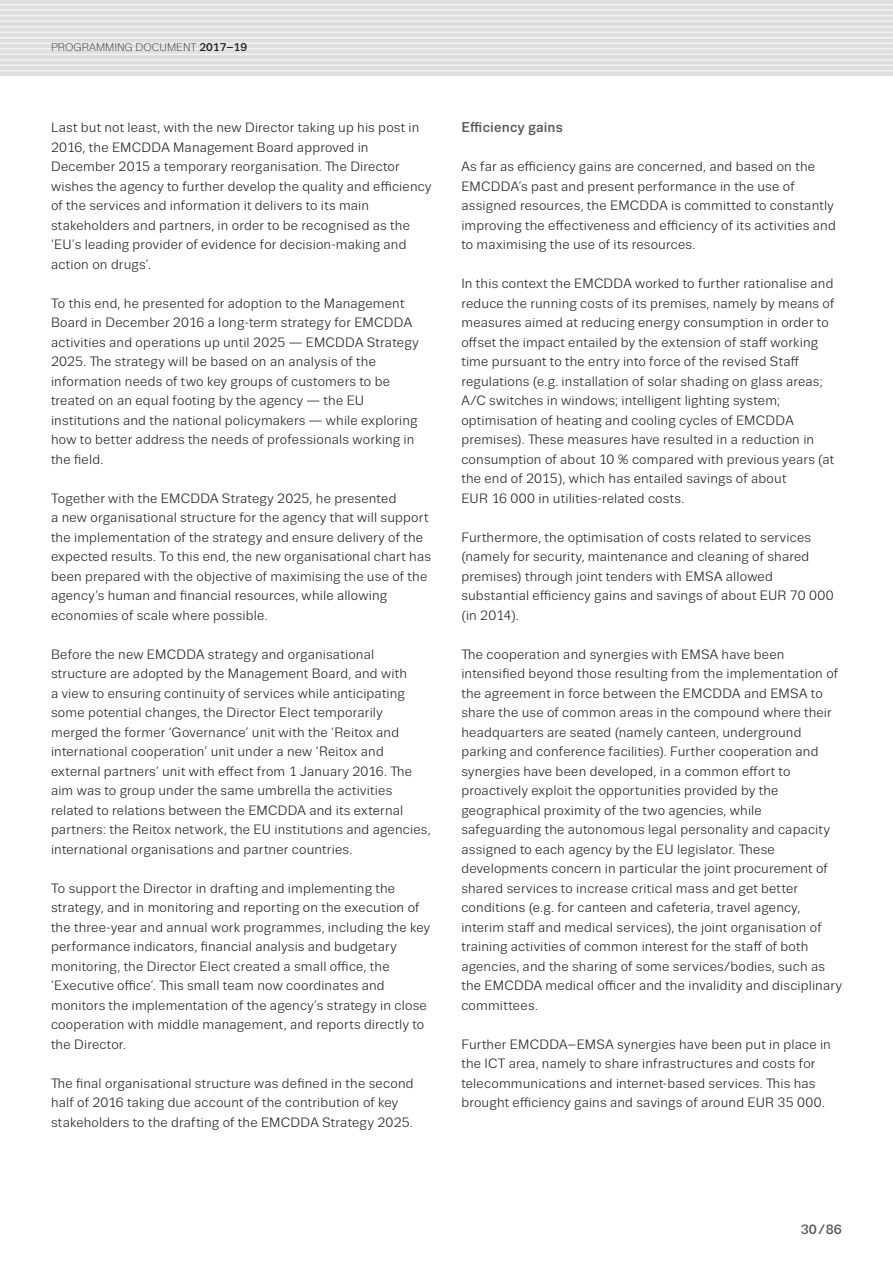
<style>
.page{position:relative;width:893px;height:1263px;background:#fff}
.page>*{position:absolute;margin:0;border:0;box-sizing:border-box;transform-origin:0 0}
.IV_Headline{font:500 14.25px "Trivia Sans";letter-spacing:.015em;color:#57585a}
.TEXT_Regular_9_13{font:13.5px/19.5px "Trivia Sans";letter-spacing:.015em;color:#231f20}
.t1{font:500 13.5px "Trivia Sans";color:#57585a}
.t2{font:300 11.25px "Trivia Sans";color:#231f20}
.s1{font-weight:500}
</style>
<div class="page">
<div style="left:0;top:0;width:893px;height:76px;background:#dddee0"></div>
<hr style="left:0;top:4px;width:893px;height:1px;background:#f2f3f4">
<hr style="left:0;top:9px;width:893px;height:2px;background:#f2f3f4">
<hr style="left:0;top:15px;width:893px;height:1px;background:#f2f3f4">
<hr style="left:0;top:20px;width:893px;height:2px;background:#f2f3f4">
<hr style="left:0;top:26px;width:893px;height:1px;background:#f2f3f4">
<hr style="left:0;top:31px;width:893px;height:2px;background:#f2f3f4">
<hr style="left:0;top:37px;width:893px;height:1px;background:#f2f3f4">
<hr style="left:0;top:43px;width:893px;height:1px;background:#f2f3f4">
<hr style="left:0;top:48px;width:893px;height:2px;background:#f2f3f4">
<hr style="left:0;top:54px;width:893px;height:1px;background:#f2f3f4">
<hr style="left:0;top:59px;width:893px;height:2px;background:#f2f3f4">
<hr style="left:0;top:65px;width:893px;height:1px;background:#f2f3f4">
<hr style="left:0;top:70px;width:893px;height:2px;background:#f2f3f4">
<p class="t2" style="left:51px;top:42px;width:198px">PROGRAMMING DOCUMENT <span class="s1">2017–19</span></p>
<p class="TEXT_Regular_9_13" style="left:51px;top:118px;width:382px">Last but not least, with the new Director taking up his post in 2016, the EMCDDA Management Board approved in December 2015 a temporary reorganisation. The Director wishes the agency to further develop the quality and efficiency of the services and information it delivers to its main stakeholders and partners, in order to be recognised as the ‘EU’s leading provider of evidence for decision-making and action on drugs’.</p>
<p class="TEXT_Regular_9_13" style="left:51px;top:293px;width:369px">To this end, he presented for adoption to the Management Board in December 2016 a long-term strategy for EMCDDA activities and operations up until 2025 — EMCDDA Strategy 2025. The strategy will be based on an analysis of the information needs of two key groups of customers to be treated on an equal footing by the agency — the EU institutions and the national policymakers — while exploring how to better address the needs of professionals working in the field.</p>
<p class="TEXT_Regular_9_13" style="left:51px;top:488px;width:381px">Together with the EMCDDA Strategy 2025, he presented<br>a new organisational structure for the agency that will support the implementation of the strategy and ensure delivery of the expected results. To this end, the new organisational chart has been prepared with the objective of maximising the use of the agency’s human and financial resources, while allowing economies of scale where possible.</p>
<p class="TEXT_Regular_9_13" style="left:51px;top:644px;width:381px">Before the new EMCDDA strategy and organisational structure are adopted by the Management Board, and with<br>a view to ensuring continuity of services while anticipating some potential changes, the Director Elect temporarily merged the former ‘Governance’ unit with the ‘Reitox and international cooperation’ unit under a new ‘Reitox and external partners’ unit with effect from 1 January 2016. The aim was to group under the same umbrella the activities related to relations between the EMCDDA and its external partners: the Reitox network, the EU institutions and agencies, international organisations and partner countries.</p>
<p class="TEXT_Regular_9_13" style="left:51px;top:878px;width:381px">To support the Director in drafting and implementing the strategy, and in monitoring and reporting on the execution of the three-year and annual work programmes, including the key performance indicators, financial analysis and budgetary monitoring, the Director Elect created a small office, the ‘Executive office’. This small team now coordinates and monitors the implementation of the agency’s strategy in close cooperation with middle management, and reports directly to the Director.</p>
<p class="TEXT_Regular_9_13" style="left:51px;top:1073px;width:364px">The final organisational structure was defined in the second half of 2016 taking due account of the contribution of key stakeholders to the drafting of the EMCDDA Strategy 2025.</p>
<p class="IV_Headline" style="left:461px;top:119px;width:103px">Efficiency gains</p>
<p class="TEXT_Regular_9_13" style="left:461px;top:157px;width:376px">As far as efficiency gains are concerned, and based on the EMCDDA’s past and present performance in the use of assigned resources, the EMCDDA is committed to constantly improving the effectiveness and efficiency of its activities and to maximising the use of its resources.</p>
<p class="TEXT_Regular_9_13" style="left:461px;top:274px;width:375px">In this context the EMCDDA worked to further rationalise and reduce the running costs of its premises, namely by means of measures aimed at reducing energy consumption in order to offset the impact entailed by the extension of staff working time pursuant to the entry into force of the revised Staff regulations (e.g. installation of solar shading on glass areas; A/C switches in windows; intelligent lighting system; optimisation of heating and cooling cycles of EMCDDA premises). These measures have resulted in a reduction in consumption of about 10 % compared with previous years (at the end of 2015), which has entailed savings of about<br>EUR 16 000 in utilities-related costs.</p>
<p class="TEXT_Regular_9_13" style="left:461px;top:527px;width:374px">Furthermore, the optimisation of costs related to services (namely for security, maintenance and cleaning of shared premises) through joint tenders with EMSA allowed substantial efficiency gains and savings of about EUR 70 000 (in 2014).</p>
<p class="TEXT_Regular_9_13" style="left:461px;top:644px;width:382px">The cooperation and synergies with EMSA have been intensified beyond those resulting from the implementation of the agreement in force between the EMCDDA and EMSA to share the use of common areas in the compound where their headquarters are seated (namely canteen, underground parking and conference facilities). Further cooperation and synergies have been developed, in a common effort to proactively exploit the opportunities provided by the geographical proximity of the two agencies, while safeguarding the autonomous legal personality and capacity assigned to each agency by the EU legislator. These developments concern in particular the joint procurement of shared services to increase critical mass and get better conditions (e.g. for canteen and cafeteria, travel agency, interim staff and medical services), the joint organisation of training activities of common interest for the staff of both agencies, and the sharing of some services/bodies, such as the EMCDDA medical officer and the invalidity and disciplinary committees.</p>
<p class="TEXT_Regular_9_13" style="left:461px;top:1034px;width:371px">Further EMCDDA–EMSA synergies have been put in place in the ICT area, namely to share infrastructures and costs for telecommunications and internet-based services. This has brought efficiency gains and savings of around EUR 35 000.</p>
<p class="t1" style="left:801px;top:1222px;width:43px">30/86</p>
</div>
